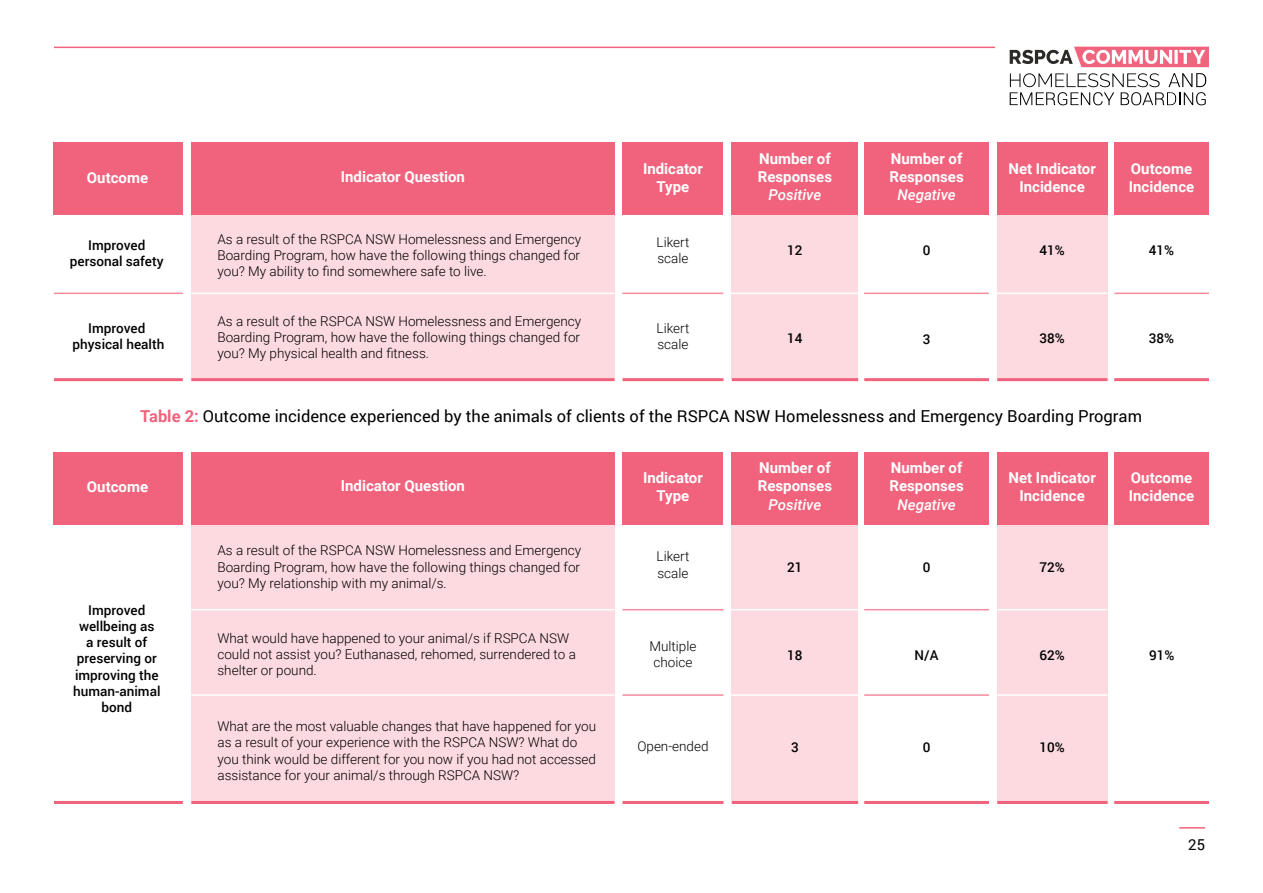
<style>
.page{position:relative;width:1263px;height:893px;background:#fff}
.page>*{position:absolute;margin:0;border:0;box-sizing:border-box;transform-origin:0 0}
.t1{font:16.5px "Roboto";color:#000}
.t2{font:700 15px/18px "Roboto";color:#fff}
.t3{font:italic 500 15px "Roboto";color:#fff}
.t4{font:15px "Roboto";color:#000}
.t5{font:300 13.5px/16.2px "Roboto";color:#000}
.t6{font:500 13.5px/16.2px "Roboto";color:#000;text-align:center}
.s1{font-weight:700;color:#f1637d}
</style>
<div class="page">
<hr style="left:54px;top:47px;width:941px;height:1px;background:#f1637d">
<hr style="left:1179px;top:827px;width:26px;height:2px;background:#f1637d">
<div style="left:997px;top:206px;width:110px;height:175px;background:#fcdadf"></div>
<div style="left:997px;top:522px;width:110px;height:282px;background:#fcdadf"></div>
<div style="left:732px;top:206px;width:126px;height:175px;background:#fcdadf"></div>
<div style="left:732px;top:522px;width:126px;height:282px;background:#fcdadf"></div>
<div style="left:191px;top:206px;width:423px;height:175px;background:#fcdadf"></div>
<div style="left:191px;top:521px;width:423px;height:283px;background:#fcdadf"></div>
<div style="left:54px;top:143px;width:129px;height:72px;background:#f1637d"></div>
<div style="left:54px;top:452px;width:129px;height:72px;background:#f1637d"></div>
<div style="left:191px;top:143px;width:423px;height:72px;background:#f1637d"></div>
<div style="left:191px;top:452px;width:423px;height:72px;background:#f1637d"></div>
<div style="left:1114px;top:143px;width:95px;height:72px;background:#f1637d"></div>
<div style="left:1114px;top:452px;width:95px;height:72px;background:#f1637d"></div>
<div style="left:997px;top:143px;width:110px;height:72px;background:#f1637d"></div>
<div style="left:997px;top:452px;width:110px;height:72px;background:#f1637d"></div>
<hr style="left:191px;top:609px;width:423px;height:1px;background:#fff">
<hr style="left:731px;top:609px;width:127px;height:1px;background:#fff">
<hr style="left:997px;top:609px;width:110px;height:1px;background:#fff">
<hr style="left:622px;top:609px;width:101px;height:1px;background:#f48b9e">
<hr style="left:864px;top:609px;width:125px;height:1px;background:#f48b9e">
<hr style="left:191px;top:694px;width:423px;height:2px;background:#fff">
<hr style="left:731px;top:694px;width:127px;height:2px;background:#fff">
<hr style="left:997px;top:694px;width:110px;height:2px;background:#fff">
<hr style="left:622px;top:694px;width:101px;height:2px;background:#f48b9e">
<hr style="left:864px;top:694px;width:125px;height:2px;background:#f48b9e">
<div style="left:622px;top:143px;width:101px;height:72px;background:#f1637d"></div>
<div style="left:622px;top:452px;width:101px;height:72px;background:#f1637d"></div>
<div style="left:732px;top:143px;width:126px;height:72px;background:#f1637d"></div>
<div style="left:732px;top:452px;width:126px;height:72px;background:#f1637d"></div>
<div style="left:864px;top:143px;width:125px;height:72px;background:#f1637d"></div>
<div style="left:864px;top:452px;width:125px;height:72px;background:#f1637d"></div>
<hr style="left:191px;top:293px;width:423px;height:1px;background:#fff">
<hr style="left:730px;top:293px;width:128px;height:1px;background:#fff">
<hr style="left:997px;top:293px;width:110px;height:1px;background:#fff">
<hr style="left:622px;top:293px;width:101px;height:1px;background:#f48b9e">
<hr style="left:864px;top:293px;width:125px;height:1px;background:#f48b9e">
<hr style="left:54px;top:293px;width:129px;height:1px;background:#f48b9e">
<hr style="left:1114px;top:293px;width:95px;height:1px;background:#f48b9e">
<hr style="left:191px;top:801px;width:423px;height:3px;background:#f1637d">
<hr style="left:732px;top:801px;width:126px;height:3px;background:#f1637d">
<hr style="left:997px;top:801px;width:110px;height:3px;background:#f1637d">
<hr style="left:622px;top:801px;width:101px;height:3px;background:#f1637d">
<hr style="left:864px;top:801px;width:125px;height:3px;background:#f1637d">
<hr style="left:54px;top:801px;width:129px;height:3px;background:#f1637d">
<hr style="left:1114px;top:801px;width:95px;height:3px;background:#f1637d">
<hr style="left:191px;top:378px;width:423px;height:3px;background:#f1637d">
<hr style="left:732px;top:378px;width:126px;height:3px;background:#f1637d">
<hr style="left:997px;top:378px;width:110px;height:3px;background:#f1637d">
<hr style="left:622px;top:378px;width:101px;height:3px;background:#f1637d">
<hr style="left:864px;top:378px;width:125px;height:3px;background:#f1637d">
<hr style="left:54px;top:378px;width:129px;height:3px;background:#f1637d">
<hr style="left:1114px;top:378px;width:95px;height:3px;background:#f1637d">
<svg style="left:1010px;top:73px;width:196px;height:33px"></svg>
<svg style="left:1010px;top:47px;width:199px;height:20px"></svg>
<p class="t2" style="left:87px;top:169px;width:63px">Outcome</p>
<p class="t2" style="left:341px;top:168px;width:126px">Indicator Question</p>
<p class="t2" style="left:643px;top:160px;width:61px;text-align:center">Indicator<br>Type</p>
<p class="t2" style="left:758px;top:151px;width:76px">Number of<br>Responses</p>
<p class="t3" style="left:768px;top:189px;width:54px">Positive</p>
<p class="t2" style="left:889px;top:151px;width:76px">Number of<br>Responses</p>
<p class="t3" style="left:897px;top:189px;width:60px">Negative</p>
<p class="t2" style="left:1008px;top:160px;width:89px;text-align:center">Net Indicator<br>Incidence</p>
<p class="t2" style="left:1129px;top:160px;width:67px">Outcome<br>Incidence</p>
<p class="t6" style="left:70px;top:238px;width:95px">Improved personal safety</p>
<p class="t5" style="left:217px;top:232px;width:365px;text-align:justify">As a result of the RSPCA NSW Homelessness and Emergency Boarding Program, how have the following things changed for you? My ability to find somewhere safe to live.</p>
<p class="t5" style="left:657px;top:235px;width:34px">Likert scale</p>
<p class="t6" style="left:787px;top:242px;width:17px">12</p>
<p class="t6" style="left:923px;top:242px;width:9px">0</p>
<p class="t6" style="left:1039px;top:242px;width:27px">41%</p>
<p class="t6" style="left:1149px;top:242px;width:27px">41%</p>
<p class="t6" style="left:73px;top:321px;width:93px">Improved physical health</p>
<p class="t5" style="left:217px;top:314px;width:365px;text-align:justify">As a result of the RSPCA NSW Homelessness and Emergency Boarding Program, how have the following things changed for you? My physical health and fitness.</p>
<p class="t5" style="left:657px;top:321px;width:34px">Likert scale</p>
<p class="t6" style="left:787px;top:331px;width:17px">14</p>
<p class="t6" style="left:923px;top:331px;width:9px">3</p>
<p class="t6" style="left:1039px;top:331px;width:27px">38%</p>
<p class="t6" style="left:1149px;top:331px;width:27px">38%</p>
<p class="t1" style="left:140px;top:409px;width:1003px"><span class="s1">Table 2:</span> Outcome incidence experienced by the animals of clients of the RSPCA NSW Homelessness and Emergency Boarding Program</p>
<p class="t2" style="left:87px;top:478px;width:63px">Outcome</p>
<p class="t6" style="left:73px;top:603px;width:89px">Improved wellbeing as<br>a result of preserving or improving the human-animal bond</p>
<p class="t2" style="left:341px;top:478px;width:126px">Indicator Question</p>
<p class="t5" style="left:217px;top:543px;width:365px;text-align:justify">As a result of the RSPCA NSW Homelessness and Emergency Boarding Program, how have the following things changed for you? My relationship with my animal/s.</p>
<p class="t5" style="left:217px;top:631px;width:360px">What would have happened to your animal/s if RSPCA NSW could not assist you? Euthanased, rehomed, surrendered to a shelter or pound.</p>
<p class="t5" style="left:217px;top:719px;width:380px">What are the most valuable changes that have happened for you as a result of your experience with the RSPCA NSW? What do you think would be different for you now if you had not accessed assistance for your animal/s through RSPCA NSW?</p>
<p class="t2" style="left:643px;top:469px;width:61px;text-align:center">Indicator<br>Type</p>
<p class="t5" style="left:657px;top:549px;width:34px">Likert scale</p>
<p class="t5" style="left:649px;top:639px;width:48px;text-align:center">Multiple choice</p>
<p class="t5" style="left:637px;top:737px;width:73px">Open-ended</p>
<p class="t2" style="left:758px;top:460px;width:76px">Number of<br>Responses</p>
<p class="t3" style="left:768px;top:499px;width:54px">Positive</p>
<p class="t6" style="left:787px;top:560px;width:17px">21</p>
<p class="t6" style="left:787px;top:648px;width:17px">18</p>
<p class="t6" style="left:791px;top:740px;width:9px">3</p>
<p class="t2" style="left:889px;top:460px;width:76px">Number of<br>Responses</p>
<p class="t3" style="left:897px;top:499px;width:60px">Negative</p>
<p class="t2" style="left:1008px;top:469px;width:89px;text-align:center">Net Indicator<br>Incidence</p>
<p class="t2" style="left:1129px;top:469px;width:67px">Outcome<br>Incidence</p>
<p class="t6" style="left:923px;top:560px;width:9px">0</p>
<p class="t6" style="left:1039px;top:560px;width:27px">72%</p>
<p class="t6" style="left:914px;top:648px;width:25px">N/A</p>
<p class="t6" style="left:1039px;top:648px;width:27px">62%</p>
<p class="t6" style="left:1149px;top:647px;width:27px">91%</p>
<p class="t6" style="left:923px;top:740px;width:9px">0</p>
<p class="t6" style="left:1039px;top:740px;width:27px">10%</p>
<p class="t4" style="left:1188px;top:839px;width:18px">25</p>
</div>
